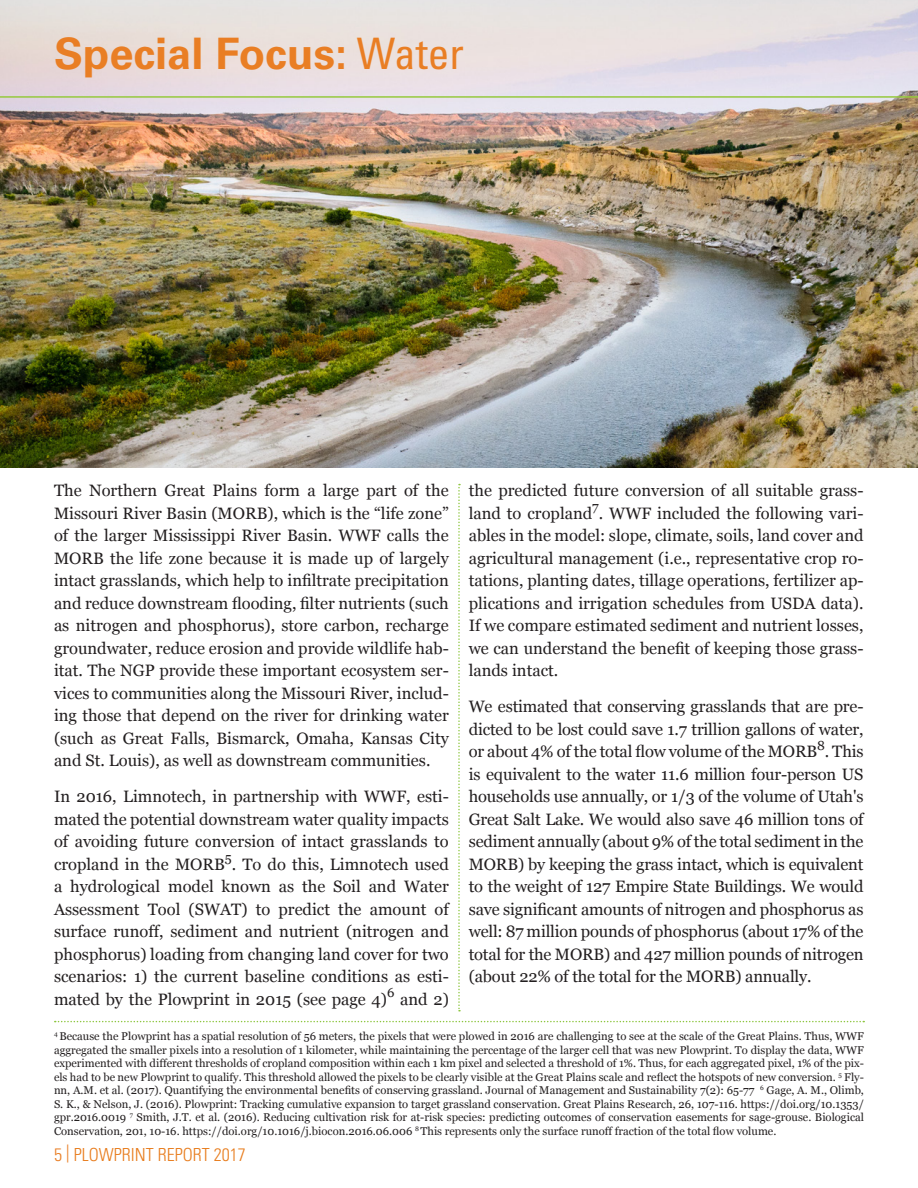
<style>
.page{position:relative;width:918px;height:1188px;background:#fff}
.page>*{position:absolute;margin:0;border:0;box-sizing:border-box;transform-origin:0 0}
.t1{font:700 43.35px "Univers LT Std";color:#e97e24}
.t2{font:300 condensed 18px "Univers LT Std";color:#e87d1e}
.t3{font:16.5px/22.5px "Georgia";color:#231f20;text-align:justify}
.t4{font:13.05px "Georgia";color:#231f20}
.t5{font:11.25px/13.5px "Georgia";color:#231f20;text-align:justify}
.s1{font-weight:400;font-stretch:condensed}
.s2{color:#e97e24}
</style>
<div class="page">
<img style="left:0;top:0;width:918px;height:468px">
<svg style="left:458px;top:484px;width:2px;height:527px"></svg>
<svg style="left:55px;top:1021px;width:809px;height:1px"></svg>
<hr style="left:0;top:96px;width:918px;height:2px;background:#96c93e">
<p class="t1" style="left:54px;top:29px;width:412px">Special Focus: <span class="s1">Water</span></p>
<p class="t3" style="left:54px;top:480px;width:396px">The Northern Great Plains form a large part of the Missouri River Basin (MORB), which is the “life zone” of the larger Mississippi River Basin. WWF calls the MORB the life zone because it is made up of largely intact grasslands, which help to infiltrate precipitation and reduce downstream flooding, filter nutrients (such as nitrogen and phosphorus), store carbon, recharge groundwater, reduce erosion and provide wildlife hab&shy;itat. The NGP provide these important ecosystem ser&shy;vices to communities along the Missouri River, includ&shy;ing those that depend on the river for drinking water (such as Great Falls, Bismarck, Omaha, Kansas City and St. Louis), as well as downstream communities.</p>
<p class="t3" style="left:54px;top:786px;width:396px">In 2016, Limnotech, in partnership with WWF, esti&shy;mated the potential downstream water quality impacts of avoiding future conversion of intact grasslands to cropland in the MORB . To do this, Limnotech used</p>
<p class="t4" style="left:225px;top:850px;width:8px">5</p>
<p class="t3" style="left:54px;top:876px;width:396px">a hydrological model known as the Soil and Water Assessment Tool (SWAT) to predict the amount of surface runoff, sediment and nutrient (nitrogen and phosphorus) loading from changing land cover for two scenarios: 1) the current baseline conditions as esti&shy;mated by the Plowprint in 2015 (see page 4)</p>
<p class="t4" style="left:387px;top:985px;width:9px">6</p>
<p class="t3" style="left:400px;top:988px;width:50px">and 2)</p>
<p class="t3" style="left:469px;top:480px;width:396px">the predicted future conversion of all suitable grass&shy;land to cropland . WWF included the following vari-</p>
<p class="t4" style="left:592px;top:499px;width:8px">7</p>
<p class="t3" style="left:469px;top:525px;width:396px">ables in the model: slope, climate, soils, land cover and agricultural management (i.e., representative crop ro&shy;tations, planting dates, tillage operations, fertilizer ap&shy;plications and irrigation schedules from USDA data).<br>If we compare estimated sediment and nutrient losses, we can understand the benefit of keeping those grass&shy;lands intact.</p>
<p class="t3" style="left:469px;top:696px;width:396px">We estimated that conserving grasslands that are pre&shy;dicted to be lost could save 1.7 trillion gallons of water, or about 4% of the total flow volume of the MORB</p>
<p class="t4" style="left:817px;top:737px;width:9px">8</p>
<p class="t3" style="left:469px;top:741px;width:396px;text-indent:356px">. This is equivalent to the water 11.6 million four-person US households use annually, or 1/3 of the volume of Utah's Great Salt Lake. We would also save 46 million tons of sediment annually (about 9% of the total sediment in the MORB) by keeping the grass intact, which is equivalent to the weight of 127 Empire State Buildings. We would save significant amounts of nitrogen and phosphorus as well: 87 million pounds of phosphorus (about 17% of the total for the MORB) and 427 million pounds of nitrogen (about 22% of the total for the MORB) annually.</p>
<p class="t5" style="left:54px;top:1030px;width:812px"><sup>4</sup> Because the Plowprint has a spatial resolution of 56 meters, the pixels that were plowed in 2016 are challenging to see at the scale of the Great Plains. Thus, WWF aggregated the smaller pixels into a resolution of 1 kilometer, while maintaining the percentage of the larger cell that was new Plowprint. To display the data, WWF experimented with different thresholds of cropland composition within each 1 km pixel and selected a threshold of 1%. Thus, for each aggregated pixel, 1% of the pix&shy;els had to be new Plowprint to qualify. This threshold allowed the pixels to be clearly visible at the Great Plains scale and reflect the hotspots of new conversion. <sup>5</sup> Fly&shy;nn, A.M. et al. (2017). Quantifying the environmental benefits of conserving grassland. Journal of Management and Sustainability 7(2): 65-77 <sup>6</sup> Gage, A. M., Olimb, S. K., &amp; Nelson, J. (2016). Plowprint: Tracking cumulative expansion to target grassland conservation. Great Plains Research, 26, 107-116. https://doi.org/10.1353/ gpr.2016.0019 <sup>7</sup> Smith, J.T. et al. (2016). Reducing cultivation risk for at-risk species: predicting outcomes of conservation easements for sage-grouse. Biological Conservation, 201, 10-16. https://doi.org/10.1016/j.biocon.2016.06.006 <sup>8</sup> This represents only the surface runoff fraction of the total flow volume.</p>
<p class="t2" style="left:54px;top:1144px;width:193px"><span class="s2">5 </span><sup>|</sup> PLOWPRINT REPORT 2017</p>
</div>
